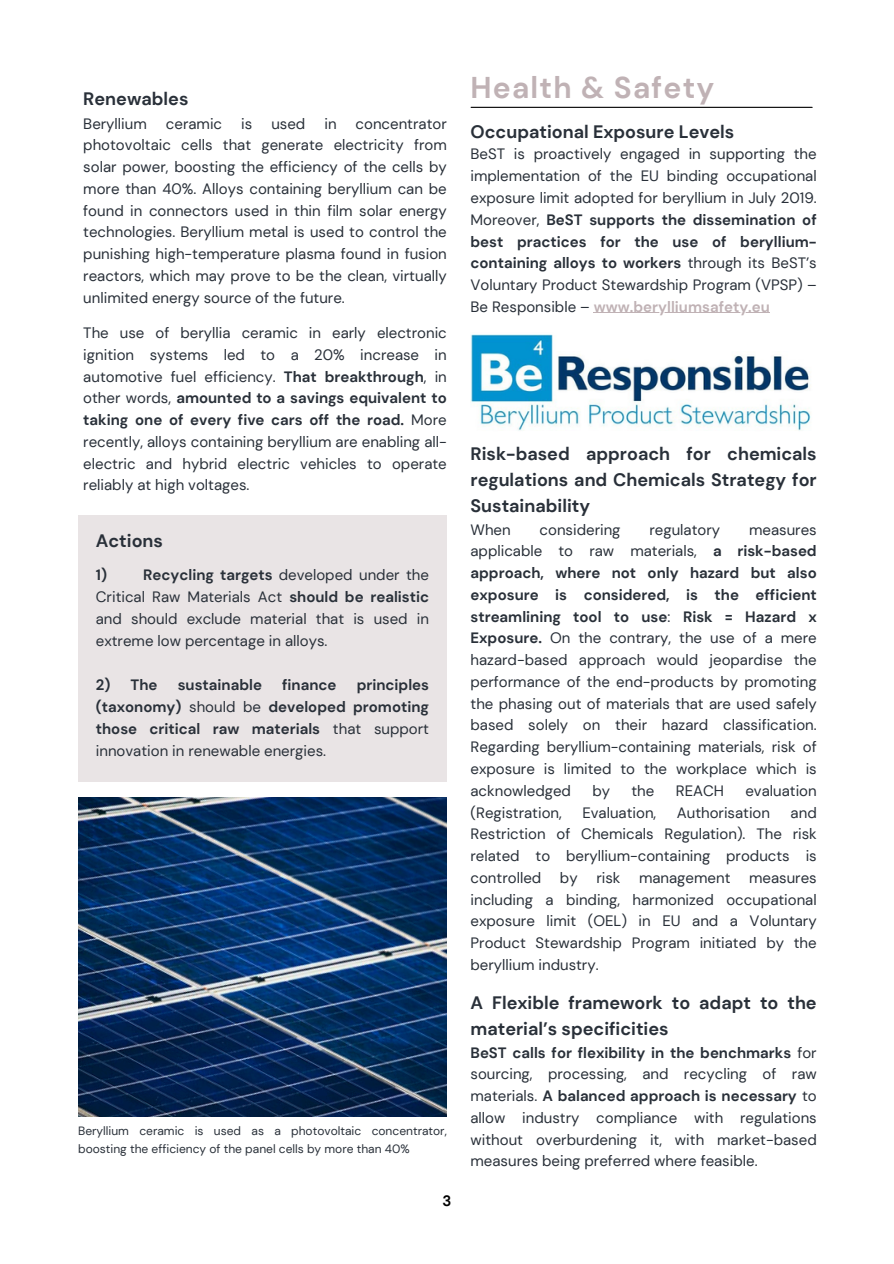
<style>
.page{position:relative;width:894px;height:1264px;background:#fff}
.page>*{position:absolute;margin:0;border:0;box-sizing:border-box;transform-origin:0 0}
.t1{font:700 30px "DM Sans";letter-spacing:.04em;color:#c0b2b5}
.t2{font:700 18px/26.2px "DM Sans";color:#293039;text-align:justify}
.t3{font:15px/21.8px "DM Sans";color:#293039;text-align:justify}
.t4{font:700 15px/21.8px "DM Sans";color:#293039;text-align:justify}
.t5{font:700 15px "DM Sans";color:#000}
.t6{font:12px/18px "DM Sans";color:#293039}
.s1{font-weight:700}
.s2{font-weight:400}
.s3{font-weight:700;color:#c0b2b5}
</style>
<div class="page">
<div style="left:78px;top:514px;width:368px;height:267px;background:#e9e4e5"></div>
<hr style="left:471px;top:107px;width:340px;height:1px;background:#000">
<img style="left:78px;top:797px;width:368px;height:319px">
<hr style="left:593px;top:312px;width:176px;height:1px;background:#c0b2b5">
<img style="left:470px;top:334px;width:341px;height:97px">
<p class="t2" style="left:83px;top:86px;width:107px">Renewables</p>
<p class="t3" style="left:83px;top:113px;width:65px">Beryllium</p>
<p class="t3" style="left:166px;top:113px;width:58px">ceramic</p>
<p class="t3" style="left:241px;top:113px;width:13px">is</p>
<p class="t3" style="left:271px;top:113px;width:36px">used</p>
<p class="t3" style="left:324px;top:113px;width:14px">in</p>
<p class="t3" style="left:83px;top:113px;width:365px;text-indent:272px">concentrator photovoltaic cells that generate electricity from solar power, boosting the efficiency of the cells by more than 40%. Alloys containing beryllium can be found in connectors used in thin film solar energy technologies. Beryllium metal is used to control the punishing high-temperature plasma found in fusion reactors, which may prove to be the clean, virtually unlimited energy source of the future.</p>
<p class="t3" style="left:83px;top:322px;width:365px">The use of beryllia ceramic in early electronic ignition systems led to a 20% increase in automotive fuel efficiency. <span class="s1">That breakthrough</span>, in other words, <span class="s1">amounted to a savings equivalent to taking one of every five cars off the road.</span> More recently, alloys containing beryllium are enabling all&shy;electric and hybrid electric vehicles to operate reliably at high voltages.</p>
<p class="t2" style="left:96px;top:527px;width:69px">Actions</p>
<h2 class="t4" style="left:96px;top:563px;width:13px">1)</h2>
<h2 class="t3" style="left:96px;top:563px;width:334px;text-indent:47px"><span class="s1">Recycling targets</span> developed under the Critical Raw Materials Act <span class="s1">should be realistic </span>and should exclude material that is used in extreme low percentage in alloys.</h2>
<h3 class="t4" style="left:96px;top:673px;width:63px">2) The</h3>
<h3 class="t4" style="left:178px;top:673px;width:86px">sustainable</h3>
<h3 class="t4" style="left:282px;top:673px;width:56px">finance</h3>
<h3 class="t4" style="left:96px;top:673px;width:335px;text-indent:261px">principles (taxonomy) <span class="s2">should be</span> developed promoting those critical raw materials <span class="s2">that support innovation in renewable energies.</span></h3>
<p class="t6" style="left:78px;top:1122px;width:370px">Beryllium ceramic is used as a photovoltaic concentrator, boosting the efficiency of the panel cells by more than 40%</p>
<h3 class="t5" style="left:442px;top:1190px;width:10px">3</h3>
<h1 class="t1" style="left:470px;top:68px;width:245px">Health &amp; Safety</h1>
<p class="t2" style="left:470px;top:118px;width:265px">Occupational Exposure Levels</p>
<p class="t3" style="left:470px;top:143px;width:347px">BeST is proactively engaged in supporting the implementation of the EU binding occupational exposure limit adopted for beryllium in July 2019.<br>Moreover, <span class="s1">BeST supports the dissemination of best practices for the use of beryllium&shy;containing alloys to workers</span> through its BeST’s Voluntary Product Stewardship Program (VPSP) – Be Responsible – <span class="s3">www.berylliumsafety.eu</span></p>
<h3 class="t2" style="left:470px;top:440px;width:347px">Risk-based approach for chemicals regulations and Chemicals Strategy for Sustainability</h3>
<h3 class="t3" style="left:470px;top:518px;width:42px">When</h3>
<h3 class="t3" style="left:539px;top:518px;width:82px">considering</h3>
<h3 class="t3" style="left:649px;top:518px;width:72px">regulatory</h3>
<h3 class="t4" style="left:470px;top:518px;width:347px;text-indent:278px"><span class="s2">measures applicable to raw materials,</span> a risk-based approach, where not only hazard but also exposure is considered, is the efficient streamlining tool to use<span class="s2">:</span> Risk = Hazard x</h3>
<h3 class="t3" style="left:470px;top:627px;width:347px"><span class="s1">Exposure.</span> On the contrary, the use of a mere hazard-based approach would jeopardise the performance of the end-products by promoting the phasing out of materials that are used safely based solely on their hazard classification.<br>Regarding beryllium-containing materials, risk of exposure is limited to the workplace which is acknowledged</h3>
<h3 class="t3" style="left:592px;top:779px;width:19px">by</h3>
<h3 class="t3" style="left:631px;top:779px;width:24px">the</h3>
<h3 class="t3" style="left:675px;top:779px;width:50px">REACH</h3>
<h3 class="t3" style="left:745px;top:779px;width:73px">evaluation</h3>
<h3 class="t3" style="left:470px;top:801px;width:93px">(Registration,</h3>
<h3 class="t3" style="left:582px;top:801px;width:75px">Evaluation,</h3>
<h3 class="t3" style="left:676px;top:801px;width:95px">Authorisation</h3>
<h3 class="t3" style="left:470px;top:801px;width:347px;text-indent:320px">and Restriction of Chemicals Regulation). The risk related to beryllium-containing products is controlled by risk management measures including a binding, harmonized occupational exposure limit (OEL) in EU and a Voluntary Product Stewardship Program initiated by the beryllium industry.</h3>
<h3 class="t2" style="left:470px;top:989px;width:347px">A Flexible framework to adapt to the material’s specificities</h3>
<h3 class="t3" style="left:470px;top:1041px;width:347px"><span class="s1">BeST calls for flexibility in the benchmarks</span> for sourcing, processing, and recycling of raw materials. <span class="s1">A balanced approach is necessary</span> to allow industry compliance with regulations without overburdening it, with market-based</h3>
<h3 class="t3" style="left:470px;top:1150px;width:288px">measures being preferred where feasible.</h3>
</div>
